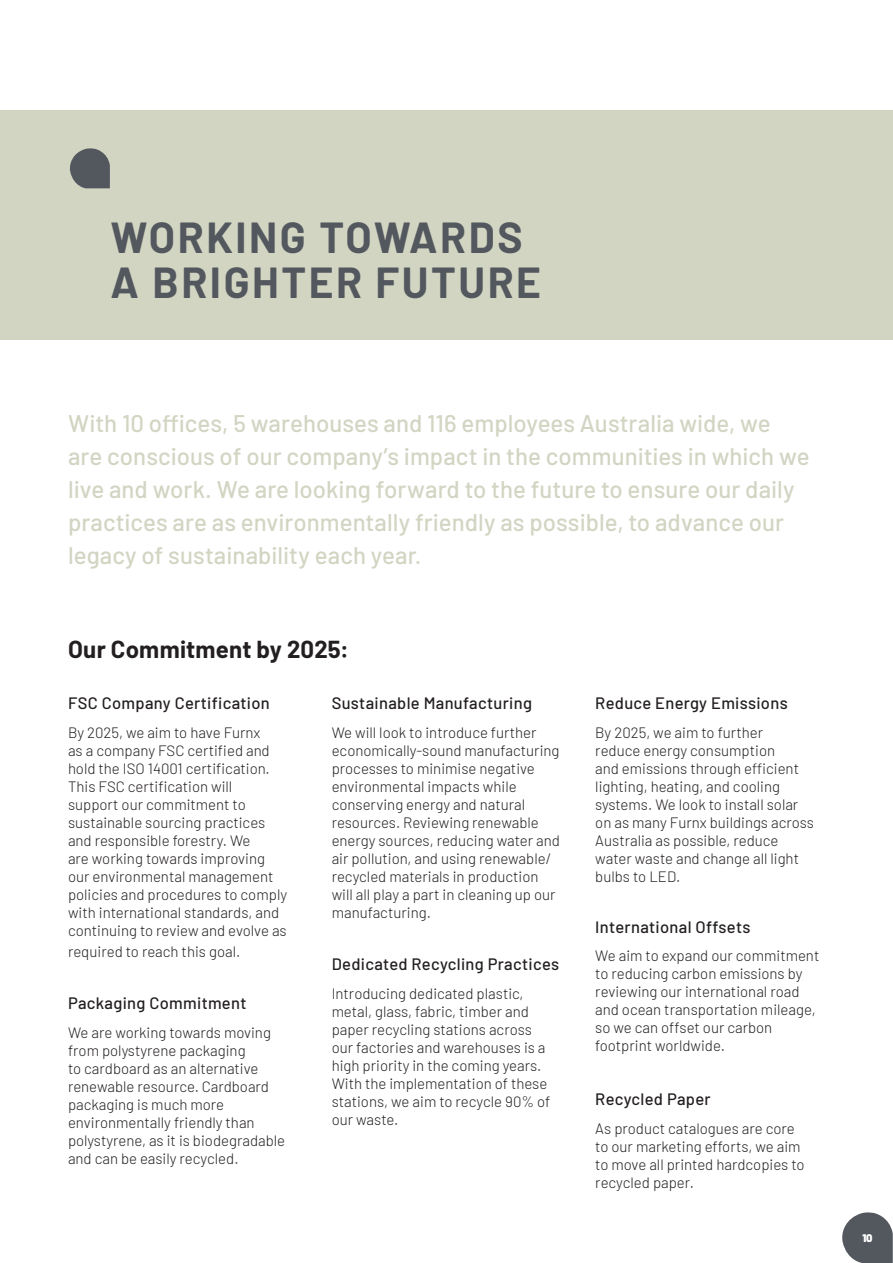
<style>
.page{position:relative;width:893px;height:1263px;background:#fff}
.page>*{position:absolute;margin:0;border:0;box-sizing:border-box;transform-origin:0 0}
.t1{font:700 42.45px/44.5px "Barlow";letter-spacing:.06em;color:#53575e}
.t2{font:500 24px/33px "Barlow";color:#d1d5c2}
.t3{font:700 24px "Barlow";letter-spacing:.01em;color:#231f20}
.t4{font:500 16.5px "Barlow";letter-spacing:.02em;color:#231f20}
.t5{font:300 15px/18px "Barlow";color:#231f20}
.t6{font:900 11.1px "Barlow";color:#fff}
</style>
<div class="page">
<svg style="left:842px;top:1212px;width:51px;height:51px"></svg>
<div style="left:0;top:111px;width:893px;height:229px;background:#d1d5c2"></div>
<svg style="left:69px;top:148px;width:41px;height:40px"></svg>
<h1 class="t1" style="left:111px;top:212px;width:432px">WORKING TOWARDS<br>A BRIGHTER FUTURE</h1>
<p class="t2" style="left:68px;top:405px;width:743px">With 10 offices, 5 warehouses and 116 employees Australia wide, we are conscious of our company’s impact in the communities in which we live and work. We are looking forward to the future to ensure our daily practices are as environmentally friendly as possible, to advance our legacy of sustainability each year.</p>
<h2 class="t3" style="left:68px;top:631px;width:282px">Our Commitment by 2025:</h2>
<p class="t4" style="left:68px;top:691px;width:203px">FSC Company Certification</p>
<p class="t5" style="left:68px;top:722px;width:221px">By 2025, we aim to have Furnx<br>as a company FSC certified and hold the ISO 14001 certification.<br>This FSC certification will<br>support our commitment to sustainable sourcing practices and responsible forestry. We<br>are working towards improving our environmental management policies and procedures to comply with international standards, and continuing to review and evolve as</p>
<p class="t5" style="left:68px;top:941px;width:174px">required to reach this goal.</p>
<p class="t4" style="left:68px;top:991px;width:180px">Packaging Commitment</p>
<p class="t5" style="left:68px;top:1022px;width:219px">We are working towards moving from polystyrene packaging<br>to cardboard as an alternative renewable resource. Cardboard packaging is much more environmentally friendly than polystyrene, as it is biodegradable and can be easily recycled.</p>
<p class="t4" style="left:332px;top:691px;width:202px">Sustainable Manufacturing</p>
<p class="t5" style="left:332px;top:722px;width:230px">We will look to introduce further economically-sound manufacturing processes to minimise negative environmental impacts while conserving energy and natural resources. Reviewing renewable energy sources, reducing water and air pollution, and using renewable/ recycled materials in production will all play a part in cleaning up our manufacturing.</p>
<p class="t4" style="left:332px;top:952px;width:229px">Dedicated Recycling Practices</p>
<p class="t5" style="left:332px;top:983px;width:220px">Introducing dedicated plastic, metal, glass, fabric, timber and paper recycling stations across our factories and warehouses is a high priority in the coming years.<br>With the implementation of these stations, we aim to recycle 90% of our waste.</p>
<p class="t4" style="left:595px;top:691px;width:194px">Reduce Energy Emissions</p>
<p class="t5" style="left:595px;top:722px;width:220px">By 2025, we aim to further<br>reduce energy consumption<br>and emissions through efficient lighting, heating, and cooling systems. We look to install solar on as many Furnx buildings across<br>Australia as possible, reduce water waste and change all light bulbs to LED.</p>
<p class="t4" style="left:595px;top:915px;width:157px">International Offsets</p>
<p class="t5" style="left:595px;top:946px;width:226px">We aim to expand our commitment to reducing carbon emissions by reviewing our international road and ocean transportation mileage, so we can offset our carbon footprint worldwide.</p>
<p class="t4" style="left:595px;top:1087px;width:117px">Recycled Paper</p>
<p class="t5" style="left:595px;top:1118px;width:211px">As product catalogues are core to our marketing efforts, we aim to move all printed hardcopies to recycled paper.</p>
<p class="t6" style="left:862px;top:1230px;width:12px">10</p>
</div>
